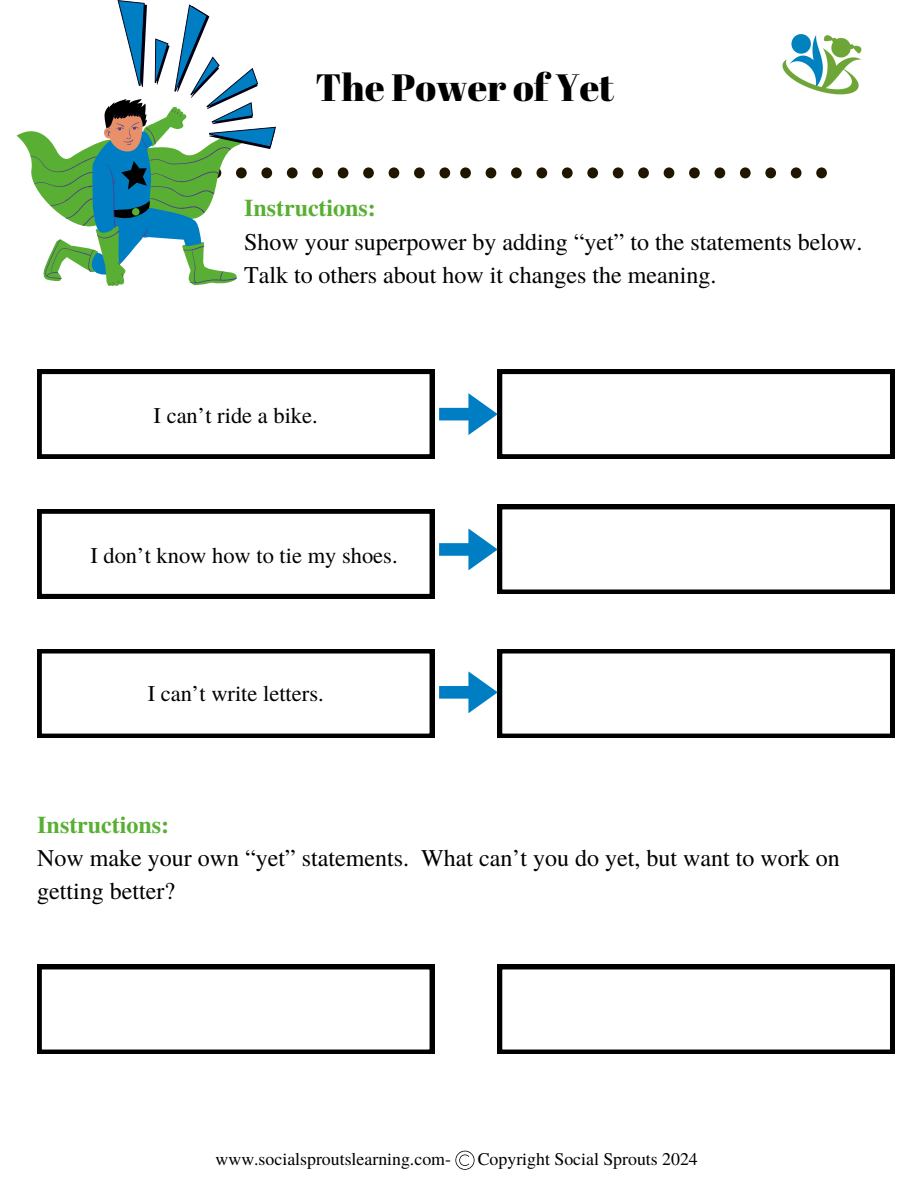
<style>
.page{position:relative;width:918px;height:1188px;background:#fff}
.page>*{position:absolute;margin:0;border:0;box-sizing:border-box;transform-origin:0 0}
.t1{font:38.1px "Abril Fatface";color:#000}
.t2{font:24px/33.2px "Te X Gyre Termes";color:#000}
.t3{font:22.5px "Te X Gyre Termes";color:#000}
.t4{font:17.85px "Te X Gyre Termes";color:#000}
.s1{font-weight:700;color:#59af33}
</style>
<div class="page">
<svg style="left:455px;top:1151px;width:20px;height:19px"></svg>
<img style="left:782px;top:34px;width:80px;height:61px">
<div style="left:287px;top:167px;width:11px;height:11px;background:#201600;border-radius:50%"></div>
<div style="left:312px;top:167px;width:11px;height:11px;background:#201600;border-radius:50%"></div>
<div style="left:338px;top:167px;width:10px;height:11px;background:#201600;border-radius:50%"></div>
<div style="left:363px;top:167px;width:11px;height:11px;background:#201600;border-radius:50%"></div>
<div style="left:389px;top:167px;width:10px;height:11px;background:#201600;border-radius:50%"></div>
<div style="left:414px;top:167px;width:11px;height:11px;background:#201600;border-radius:50%"></div>
<div style="left:439px;top:167px;width:11px;height:11px;background:#201600;border-radius:50%"></div>
<div style="left:460px;top:167px;width:11px;height:11px;background:#201600;border-radius:50%"></div>
<div style="left:486px;top:167px;width:10px;height:11px;background:#201600;border-radius:50%"></div>
<div style="left:511px;top:167px;width:11px;height:11px;background:#201600;border-radius:50%"></div>
<div style="left:536px;top:167px;width:11px;height:11px;background:#201600;border-radius:50%"></div>
<div style="left:562px;top:167px;width:11px;height:11px;background:#201600;border-radius:50%"></div>
<div style="left:587px;top:167px;width:11px;height:11px;background:#201600;border-radius:50%"></div>
<div style="left:613px;top:167px;width:10px;height:11px;background:#201600;border-radius:50%"></div>
<div style="left:638px;top:167px;width:11px;height:11px;background:#201600;border-radius:50%"></div>
<div style="left:664px;top:167px;width:10px;height:11px;background:#201600;border-radius:50%"></div>
<div style="left:689px;top:167px;width:11px;height:11px;background:#201600;border-radius:50%"></div>
<div style="left:715px;top:167px;width:10px;height:11px;background:#201600;border-radius:50%"></div>
<div style="left:740px;top:167px;width:11px;height:11px;background:#201600;border-radius:50%"></div>
<div style="left:765px;top:167px;width:11px;height:11px;background:#201600;border-radius:50%"></div>
<div style="left:791px;top:167px;width:11px;height:11px;background:#201600;border-radius:50%"></div>
<div style="left:816px;top:167px;width:11px;height:11px;background:#201600;border-radius:50%"></div>
<svg style="left:17px;top:0;width:259px;height:286px"></svg>
<svg style="left:37px;top:965px;width:397px;height:89px"></svg>
<svg style="left:498px;top:965px;width:396px;height:89px"></svg>
<svg style="left:37px;top:370px;width:857px;height:88px"></svg>
<svg style="left:37px;top:505px;width:857px;height:93px"></svg>
<svg style="left:37px;top:649px;width:857px;height:89px"></svg>
<p class="t1" style="left:316px;top:61px;width:300px">The Power of Yet</p>
<h1 class="t2" style="left:244px;top:190px;width:620px"><span class="s1">Instructions:<br></span>Show your superpower by adding “yet” to the statements below.<br>Talk to others about how it changes the meaning.</h1>
<p class="t3" style="left:154px;top:400px;width:166px">I can’t ride a bike.</p>
<h2 class="t3" style="left:90px;top:540px;width:309px">I don’t know how to tie my shoes.</h2>
<h2 class="t3" style="left:148px;top:677px;width:178px">I can’t write letters.</h2>
<p class="t2" style="left:37px;top:807px;width:804px"><span class="s1">Instructions:<br></span>Now make your own “yet” statements. What can’t you do yet, but want to work on getting better?</p>
<p class="t4" style="left:216px;top:1146px;width:237px">www.socialsproutslearning.com-</p>
<p class="t4" style="left:478px;top:1146px;width:222px">Copyright Social Sprouts 2024</p>
</div>
